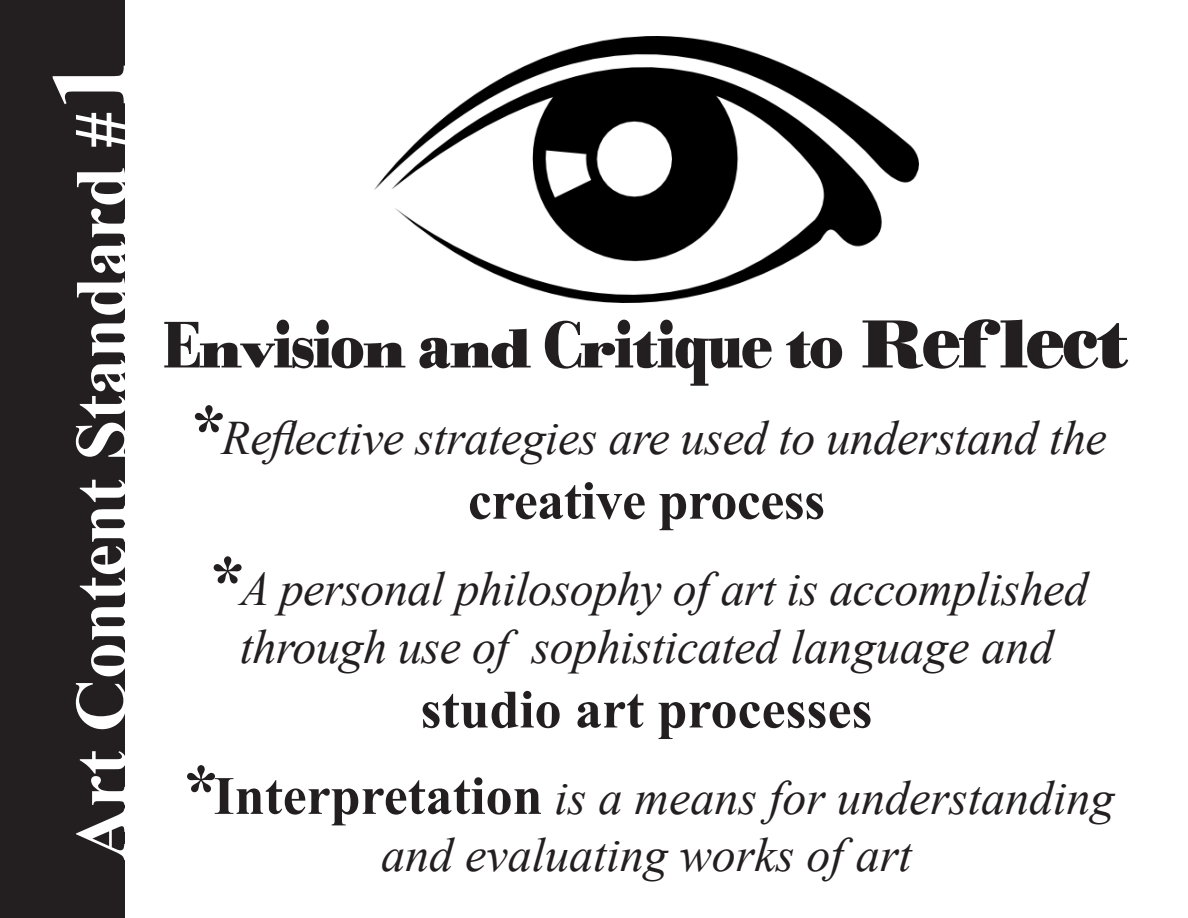
<style>
.page{position:relative;width:1188px;height:918px;background:#fff}
.page>*{position:absolute;margin:0;border:0;box-sizing:border-box;transform-origin:0 0}
.t1{font:700 108px "Times New Roman";color:#fff}
.t2{font:700 73.5px "Times New Roman";color:#fff}
.t3{font:57px "AWPC Unitedland";color:#231f20}
.t4{font:700 54px "Times New Roman";letter-spacing:-.005em;color:#231f20}
.t5{font:italic 48px/57.6px "Times New Roman";letter-spacing:-.01em;color:#231f20;text-align:center}
.s1{font-size:70.5px}
.s2{font-weight:700;font-size:72px}
.s3{font-weight:700;font-style:normal;font-size:54px}
</style>
<div class="page">
<img style="left:375px;top:37px;width:543px;height:265px">
<div style="left:0;top:0;width:124px;height:918px;background:#231f20"></div>
<p class="t1" style="left:15px;top:111px;width:55px;rotate:-90deg">1</p>
<p class="t2" style="left:50px;top:861px;width:751px;rotate:-90deg">Art Content Standard #</p>
<p class="t3" style="left:165px;top:315px;width:965px">Envision and Critique to <span class="s1">Reflect</span></p>
<p class="t5" style="left:186px;top:408px;width:922px"><span class="s2">*</span>Reflective strategies are used to understand the</p>
<p class="t4" style="left:468px;top:463px;width:359px">creative process</p>
<p class="t5" style="left:205px;top:559px;width:885px"><span class="s2">*</span>A personal philosophy of art is accomplished through use of sophisticated language and</p>
<p class="t4" style="left:421px;top:672px;width:453px">studio art processes</p>
<p class="t5" style="left:178px;top:768px;width:938px"><span class="s2">*</span><span class="s3">Interpretation</span> is a means for understanding</p>
<p class="t5" style="left:381px;top:825px;width:532px">and evaluating works of art</p>
</div>
